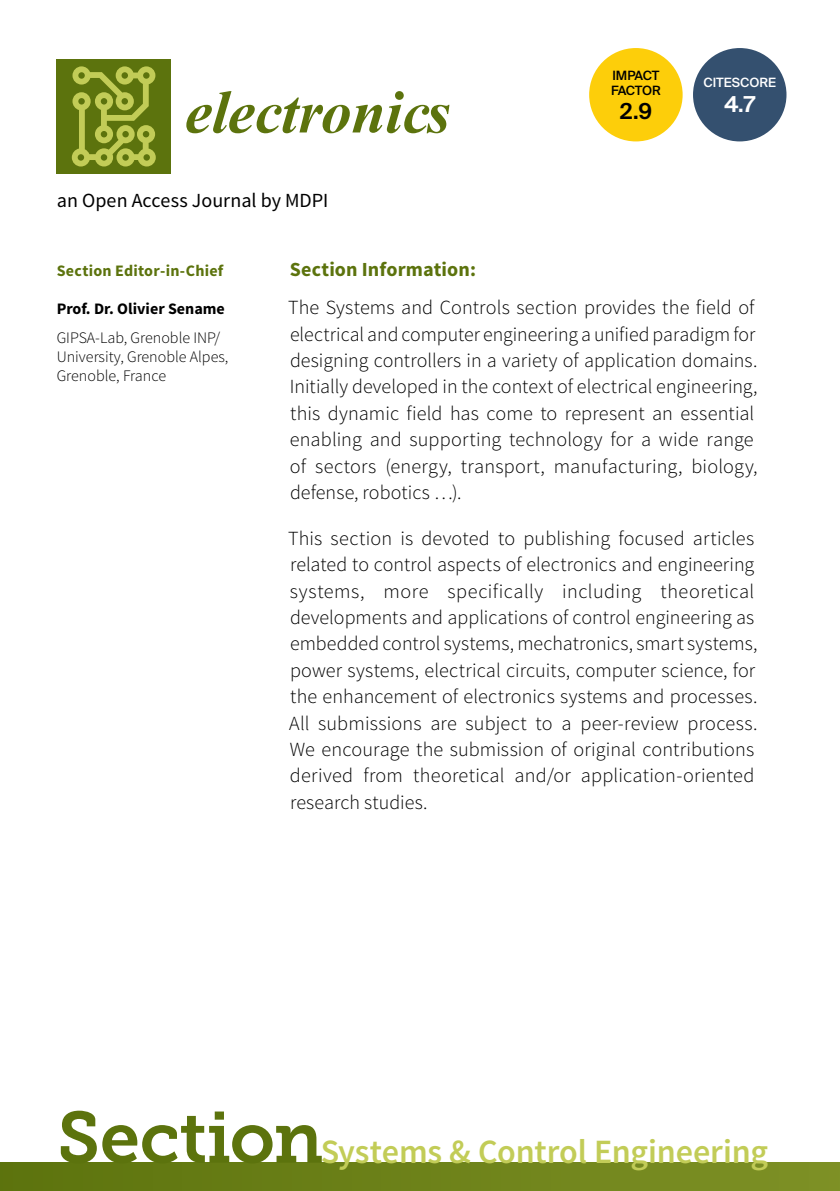
<style>
.page{position:relative;width:840px;height:1191px;background:#fff}
.page>*{position:absolute;margin:0;border:0;box-sizing:border-box;transform-origin:0 0}
.t1{font:italic 700 61px "Times New Roman";color:#5c730d}
.t2{font:600 34px "Source Sans Pro";letter-spacing:-.005em;color:#c2cc57}
.t3{font:600 22px "Suisse Intl";color:#000}
.t4{font:600 22px "Suisse Intl";color:#fff}
.t5{font:300 20px/26.4px "Source Sans Pro";letter-spacing:.005em;color:#000}
.t6{font:20px "Source Sans Pro";color:#000}
.t7{font:700 20px "Source Sans Pro";letter-spacing:.005em;color:#5c730d}
.t8{font:300 16px/19.2px "Source Sans Pro";color:#000}
.t9{font:700 16px "Source Sans Pro";letter-spacing:.015em;color:#5c730d}
.t10{font:700 16px "Source Sans Pro";color:#000}
.t11{font:500 12.8px/14.6px "Suisse Intl";letter-spacing:-.035em;color:#000}
.t12{font:500 12.8px "Suisse Intl";color:#fff}
.s1{font-family:"Museo Slab 700";font-weight:400;font-size:72px;color:#5c730d}
</style>
<div class="page">
<div style="left:0;top:1162px;width:839px;height:29px;background:linear-gradient(to right,#5c730d,#7e9125)"></div>
<div style="left:589px;top:48px;width:93px;height:93px;background:#fdce0a;border-radius:50%"></div>
<div style="left:692px;top:48px;width:94px;height:93px;background:#34506f;border-radius:50%"></div>
<div style="left:57px;top:59px;width:114px;height:114px;background:#5c730d"></div>
<svg style="left:72px;top:66px;width:84px;height:100px"></svg>
<h1 class="t1" style="left:185px;top:69px;width:267px">electronics</h1>
<p class="t6" style="left:57px;top:188px;width:273px">an Open Access Journal by MDPI</p>
<p class="t11" style="left:610px;top:68px;width:51px">IMPACT<br>FACTOR</p>
<p class="t3" style="left:619px;top:99px;width:34px">2.9</p>
<p class="t12" style="left:703px;top:75px;width:74px">CITESCORE</p>
<p class="t4" style="left:724px;top:91px;width:32px">4.7</p>
<p class="t9" style="left:57px;top:260px;width:168px">Section Editor-in-Chief</p>
<p class="t10" style="left:57px;top:298px;width:170px">Prof. Dr. Olivier Sename</p>
<p class="t8" style="left:57px;top:328px;width:173px">GIPSA-Lab, Grenoble INP/<br>University, Grenoble Alpes,<br>Grenoble, France</p>
<p class="t7" style="left:289px;top:256px;width:188px">Section Information:</p>
<p class="t5" style="left:288px;top:294px;width:471px">The Systems and Controls section provides the field of electrical and computer engineering a unified paradigm for designing controllers in a variety of application domains.<br>Initially developed in the context of electrical engineering, this dynamic field has come to represent an essential enabling and supporting technology for a wide range of sectors (energy, transport, manufacturing, biology, defense, robotics …).</p>
<p class="t5" style="left:288px;top:525px;width:470px">This section is devoted to publishing focused articles related to control aspects of electronics and engineering systems, more specifically including theoretical developments and applications of control engineering as embedded control systems, mechatronics, smart systems, power systems, electrical circuits, computer science, for the enhancement of electronics systems and processes.<br>All submissions are subject to a peer-review process.<br>We encourage the submission of original contributions derived from theoretical and/or application-oriented research studies.</p>
<h2 class="t2" style="left:57px;top:1129px;width:712px"><span class="s1">Section</span>Systems &amp; Control Engineering</h2>
</div>
